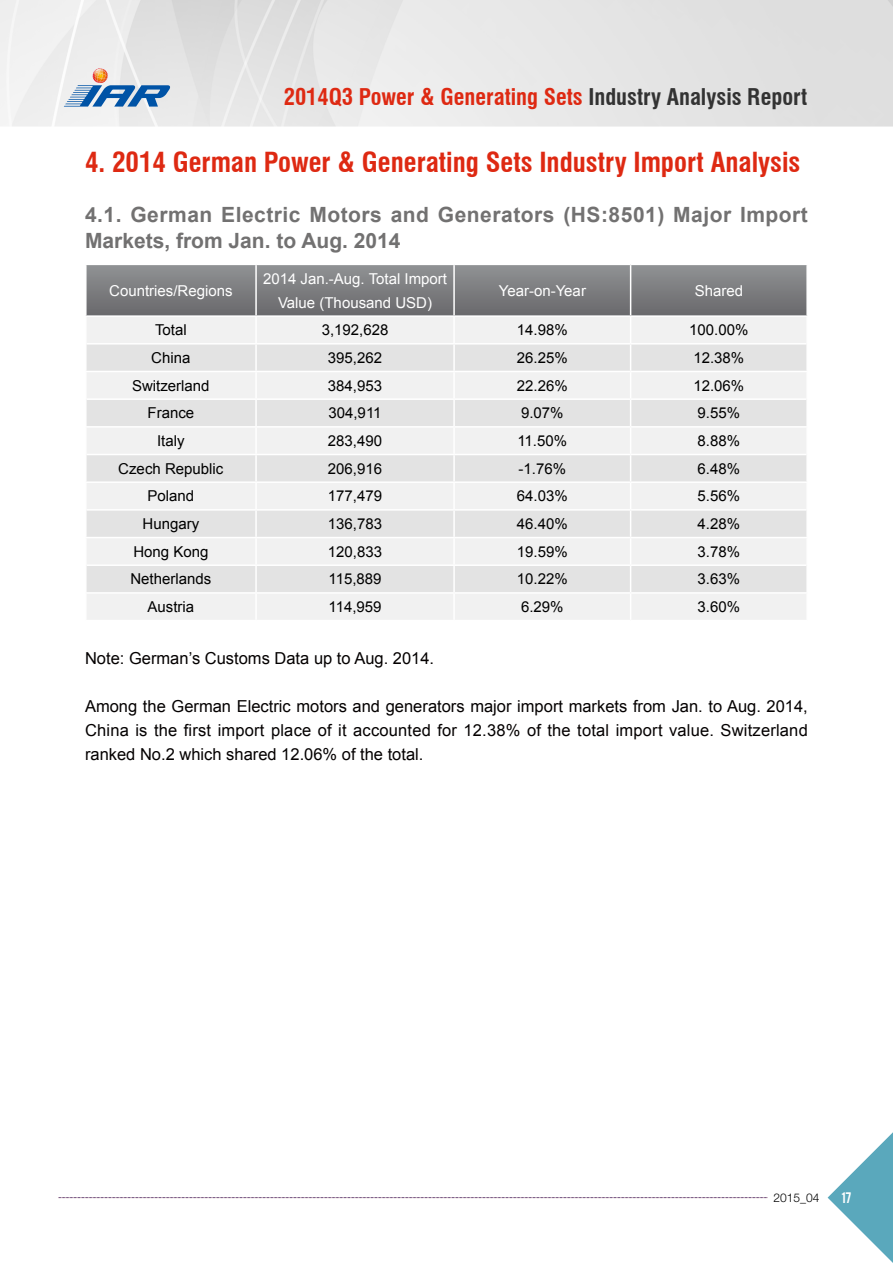
<style>
.page{position:relative;width:893px;height:1263px;background:#fff}
.page>*{position:absolute;margin:0;border:0;box-sizing:border-box;transform-origin:0 0}
.t1{font:700 condensed 27px "Swiss 721 BT";color:#de2912}
.t2{font:700 condensed 22.5px "Swiss 721 BT";color:#de2912}
.t3{font:700 21px/25.5px "Arial";letter-spacing:.025em;color:#727171}
.t4{font:16.5px/24px "Arial";color:#040000;text-align:justify}
.t5{font:15px "Arial";color:#000}
.t6{font:15px/24px "Arial";color:#fff;text-align:center}
.t7{font:300 12px "Helvetica Neue LT Pro";color:#000}
.t8{font:12px "Bebas";color:#fff}
.s1{color:#333}
</style>
<div class="page">
<img style="left:0;top:0;width:893px;height:1199px">
<svg style="left:828px;top:1132px;width:65px;height:131px"></svg>
<svg style="left:58px;top:1197px;width:709px;height:1px"></svg>
<svg style="left:64px;top:68px;width:106px;height:39px"></svg>
<hr style="left:85px;top:317px;width:2px;height:27px;background:#fff">
<hr style="left:806px;top:317px;width:2px;height:27px;background:#fff">
<hr style="left:85px;top:344px;width:2px;height:27px;background:#fff">
<hr style="left:806px;top:344px;width:2px;height:27px;background:#fff">
<hr style="left:85px;top:371px;width:171px;height:1px;background:#fff">
<hr style="left:85px;top:372px;width:2px;height:27px;background:#fff">
<hr style="left:631px;top:371px;width:177px;height:1px;background:#fff">
<hr style="left:806px;top:372px;width:2px;height:27px;background:#fff">
<hr style="left:85px;top:399px;width:2px;height:27px;background:#fff">
<hr style="left:806px;top:399px;width:2px;height:27px;background:#fff">
<hr style="left:85px;top:426px;width:171px;height:2px;background:#fff">
<hr style="left:85px;top:428px;width:2px;height:26px;background:#fff">
<hr style="left:631px;top:426px;width:177px;height:2px;background:#fff">
<hr style="left:806px;top:428px;width:2px;height:26px;background:#fff">
<hr style="left:85px;top:454px;width:2px;height:27px;background:#fff">
<hr style="left:806px;top:454px;width:2px;height:27px;background:#fff">
<hr style="left:85px;top:481px;width:171px;height:2px;background:#fff">
<hr style="left:85px;top:483px;width:2px;height:27px;background:#fff">
<hr style="left:631px;top:481px;width:177px;height:2px;background:#fff">
<hr style="left:806px;top:483px;width:2px;height:27px;background:#fff">
<hr style="left:85px;top:510px;width:2px;height:27px;background:#fff">
<hr style="left:806px;top:510px;width:2px;height:27px;background:#fff">
<hr style="left:85px;top:537px;width:171px;height:1px;background:#fff">
<hr style="left:85px;top:538px;width:2px;height:27px;background:#fff">
<hr style="left:631px;top:537px;width:177px;height:1px;background:#fff">
<hr style="left:806px;top:538px;width:2px;height:27px;background:#fff">
<hr style="left:85px;top:565px;width:2px;height:27px;background:#fff">
<hr style="left:806px;top:565px;width:2px;height:27px;background:#fff">
<hr style="left:85px;top:592px;width:171px;height:2px;background:#fff">
<hr style="left:85px;top:594px;width:2px;height:26px;background:#fff">
<hr style="left:631px;top:592px;width:177px;height:2px;background:#fff">
<svg style="left:86px;top:265px;width:721px;height:355px"></svg>
<hr style="left:806px;top:594px;width:2px;height:26px;background:#fff">
<hr style="left:85px;top:620px;width:171px;height:1px;background:#fff">
<hr style="left:256px;top:620px;width:198px;height:1px;background:#fff">
<hr style="left:454px;top:620px;width:177px;height:1px;background:#fff">
<hr style="left:631px;top:620px;width:177px;height:1px;background:#fff">
<hr style="left:453px;top:317px;width:2px;height:26px;background:#fff">
<hr style="left:87px;top:343px;width:169px;height:2px;background:#fff">
<hr style="left:256px;top:343px;width:198px;height:2px;background:#fff">
<hr style="left:454px;top:343px;width:177px;height:2px;background:#fff">
<hr style="left:453px;top:345px;width:2px;height:26px;background:#fff">
<hr style="left:631px;top:343px;width:175px;height:2px;background:#fff">
<hr style="left:453px;top:372px;width:2px;height:26px;background:#fff">
<hr style="left:87px;top:398px;width:169px;height:2px;background:#fff">
<hr style="left:256px;top:398px;width:198px;height:2px;background:#fff">
<hr style="left:454px;top:398px;width:177px;height:2px;background:#fff">
<hr style="left:453px;top:400px;width:2px;height:26px;background:#fff">
<hr style="left:631px;top:398px;width:175px;height:2px;background:#fff">
<hr style="left:453px;top:428px;width:2px;height:26px;background:#fff">
<hr style="left:87px;top:454px;width:169px;height:1px;background:#fff">
<hr style="left:256px;top:454px;width:198px;height:1px;background:#fff">
<hr style="left:454px;top:454px;width:177px;height:1px;background:#fff">
<hr style="left:453px;top:455px;width:2px;height:26px;background:#fff">
<hr style="left:631px;top:454px;width:175px;height:1px;background:#fff">
<hr style="left:453px;top:483px;width:2px;height:26px;background:#fff">
<hr style="left:87px;top:509px;width:169px;height:2px;background:#fff">
<hr style="left:256px;top:509px;width:198px;height:2px;background:#fff">
<hr style="left:454px;top:509px;width:177px;height:2px;background:#fff">
<hr style="left:453px;top:511px;width:2px;height:26px;background:#fff">
<hr style="left:631px;top:509px;width:175px;height:2px;background:#fff">
<hr style="left:453px;top:538px;width:2px;height:26px;background:#fff">
<hr style="left:87px;top:564px;width:169px;height:2px;background:#fff">
<hr style="left:256px;top:564px;width:198px;height:2px;background:#fff">
<hr style="left:454px;top:564px;width:177px;height:2px;background:#fff">
<hr style="left:453px;top:566px;width:2px;height:26px;background:#fff">
<hr style="left:631px;top:564px;width:175px;height:2px;background:#fff">
<hr style="left:453px;top:594px;width:2px;height:26px;background:#fff">
<hr style="left:85px;top:264px;width:171px;height:1px;background:#fff">
<hr style="left:85px;top:265px;width:2px;height:50px;background:#fff">
<hr style="left:256px;top:264px;width:198px;height:1px;background:#fff">
<hr style="left:454px;top:264px;width:177px;height:1px;background:#fff">
<hr style="left:631px;top:264px;width:177px;height:1px;background:#fff">
<hr style="left:806px;top:265px;width:2px;height:50px;background:#fff">
<hr style="left:85px;top:315px;width:171px;height:2px;background:#fff">
<hr style="left:256px;top:315px;width:198px;height:2px;background:#fff">
<hr style="left:454px;top:315px;width:177px;height:2px;background:#fff">
<hr style="left:631px;top:315px;width:177px;height:2px;background:#fff">
<h2 class="t2" style="left:284px;top:84px;width:525px">2014Q3 Power &amp; Generating Sets <span class="s1">Industry Analysis Report</span></h2>
<h1 class="t1" style="left:85px;top:146px;width:717px">4. 2014 German Power &amp; Generating Sets Industry Import Analysis</h1>
<h3 class="t3" style="left:85px;top:203px;width:724px">4.1. German Electric Motors and Generators (HS:8501) Major Import<br>Markets, from Jan. to Aug. 2014</h3>
<p class="t6" style="left:109px;top:278px;width:125px">Countries/Regions</p>
<p class="t6" style="left:263px;top:266px;width:185px">2014 Jan.-Aug. Total Import<br>Value (Thousand USD)</p>
<p class="t6" style="left:499px;top:278px;width:89px">Year-on-Year</p>
<p class="t6" style="left:695px;top:278px;width:50px">Shared</p>
<p class="t5" style="left:155px;top:320px;width:33px">Total</p>
<p class="t5" style="left:322px;top:320px;width:68px">3,192,628</p>
<p class="t5" style="left:517px;top:320px;width:52px">14.98%</p>
<p class="t5" style="left:689px;top:320px;width:61px">100.00%</p>
<p class="t5" style="left:151px;top:348px;width:41px">China</p>
<p class="t5" style="left:328px;top:348px;width:56px">395,262</p>
<p class="t5" style="left:517px;top:348px;width:52px">26.25%</p>
<p class="t5" style="left:693px;top:348px;width:52px">12.38%</p>
<p class="t5" style="left:132px;top:376px;width:79px">Switzerland</p>
<p class="t5" style="left:328px;top:376px;width:56px">384,953</p>
<p class="t5" style="left:517px;top:376px;width:52px">22.26%</p>
<p class="t5" style="left:693px;top:376px;width:52px">12.06%</p>
<p class="t5" style="left:148px;top:403px;width:48px">France</p>
<p class="t5" style="left:328px;top:403px;width:55px">304,911</p>
<p class="t5" style="left:521px;top:403px;width:44px">9.07%</p>
<p class="t5" style="left:698px;top:403px;width:44px">9.55%</p>
<p class="t5" style="left:157px;top:431px;width:29px">Italy</p>
<p class="t5" style="left:328px;top:431px;width:56px">283,490</p>
<p class="t5" style="left:517px;top:431px;width:51px">11.50%</p>
<p class="t5" style="left:698px;top:431px;width:44px">8.88%</p>
<p class="t5" style="left:118px;top:459px;width:107px">Czech Republic</p>
<p class="t5" style="left:328px;top:459px;width:56px">206,916</p>
<p class="t5" style="left:518px;top:459px;width:49px">-1.76%</p>
<p class="t5" style="left:698px;top:459px;width:44px">6.48%</p>
<p class="t5" style="left:147px;top:486px;width:48px">Poland</p>
<p class="t5" style="left:328px;top:486px;width:56px">177,479</p>
<p class="t5" style="left:517px;top:486px;width:52px">64.03%</p>
<p class="t5" style="left:698px;top:486px;width:44px">5.56%</p>
<p class="t5" style="left:143px;top:514px;width:58px">Hungary</p>
<p class="t5" style="left:328px;top:514px;width:56px">136,783</p>
<p class="t5" style="left:517px;top:514px;width:52px">46.40%</p>
<p class="t5" style="left:698px;top:514px;width:44px">4.28%</p>
<p class="t5" style="left:133px;top:542px;width:77px">Hong Kong</p>
<p class="t5" style="left:328px;top:542px;width:56px">120,833</p>
<p class="t5" style="left:517px;top:542px;width:52px">19.59%</p>
<p class="t5" style="left:698px;top:542px;width:44px">3.78%</p>
<p class="t5" style="left:130px;top:569px;width:82px">Netherlands</p>
<p class="t5" style="left:328px;top:569px;width:55px">115,889</p>
<p class="t5" style="left:517px;top:569px;width:52px">10.22%</p>
<p class="t5" style="left:698px;top:569px;width:44px">3.63%</p>
<p class="t5" style="left:148px;top:597px;width:48px">Austria</p>
<p class="t5" style="left:328px;top:597px;width:55px">114,959</p>
<p class="t5" style="left:521px;top:597px;width:44px">6.29%</p>
<p class="t5" style="left:698px;top:597px;width:44px">3.60%</p>
<p class="t4" style="left:85px;top:646px;width:351px">Note: German’s Customs Data up to Aug. 2014.</p>
<p class="t4" style="left:85px;top:694px;width:724px">Among the German Electric motors and generators major import markets from Jan. to Aug. 2014, China is the first import place of it accounted for 12.38% of the total import value. Switzerland ranked No.2 which shared 12.06% of the total.</p>
<p class="t7" style="left:773px;top:1190px;width:48px">2015_04</p>
<p class="t8" style="left:841px;top:1189px;width:12px">17</p>
</div>
